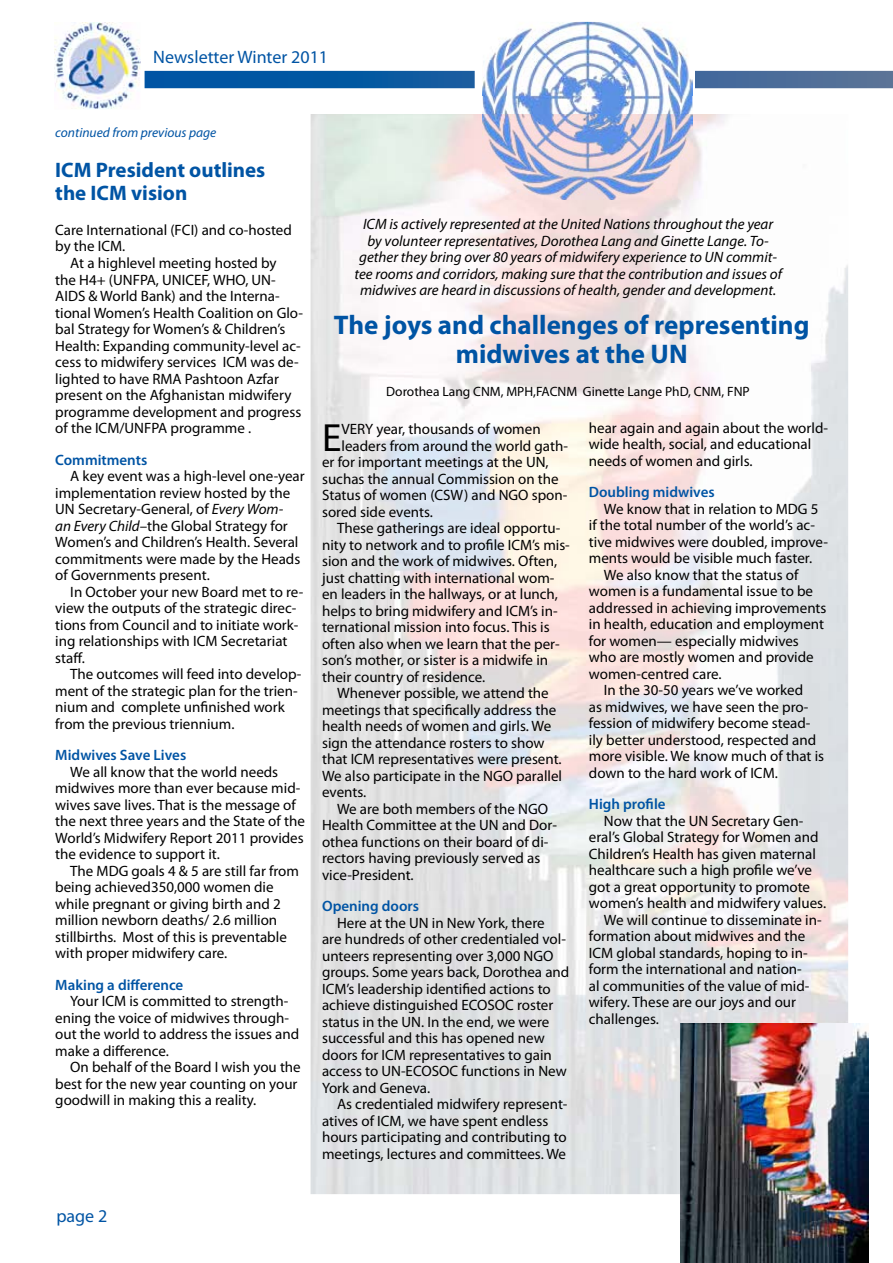
<style>
.page{position:relative;width:893px;height:1263px;background:#fff}
.page>*{position:absolute;margin:0;border:0;box-sizing:border-box;transform-origin:0 0}
.t1{font:39.45px "Myriad Pro";color:#000}
.t2{font:700 27px/29.7px "Myriad Pro";color:#0054a4;text-align:center}
.t3{font:700 21px/23.1px "Myriad Pro";color:#0054a4}
.t4{font:18px "Myriad Pro";color:#0054a4}
.t5{font:15px/16.5px "Myriad Pro";color:#000}
.t6{font:italic 15px/16.5px "Myriad Pro";color:#000;text-align:center}
.t7{font:600 15px "Myriad Pro";color:#0054a4}
.t8{font:13.5px "Myriad Pro";color:#000}
.t9{font:italic 13.5px "Myriad Pro";color:#0054a4}
.s1{font-style:italic}
</style>
<div class="page">
<svg style="left:145px;top:71px;width:748px;height:17px;background:#205f9e"></svg>
<img style="left:54px;top:22px;width:86px;height:87px">
<img style="left:311px;top:114px;width:537px;height:1080px">
<div style="left:475px;top:61px;width:220px;height:35px;background:#fff"></div>
<img style="left:483px;top:22px;width:209px;height:178px">
<img style="left:483px;top:61px;width:209px;height:35px">
<img style="left:681px;top:1023px;width:188px;height:240px">
<p class="t4" style="left:153px;top:46px;width:176px">Newsletter Winter 2011</p>
<p class="t9" style="left:55px;top:124px;width:163px">continued from previous page</p>
<h3 class="t3" style="left:55px;top:158px;width:212px">ICM President outlines the ICM vision</h3>
<p class="t5" style="left:55px;top:221px;width:238px">Care International (FCI) and co-hosted by the ICM.</p>
<p class="t5" style="left:55px;top:254px;width:249px;text-indent:15px">At a highlevel meeting hosted by<br>the H4+ (UNFPA, UNICEF, WHO, UN-AIDS &amp; World Bank) and the Interna&shy;tional Women’s Health Coalition on Glo&shy;bal Strategy for Women’s &amp; Children’s Health: Expanding community-level ac&shy;cess to midwifery services ICM was de&shy;lighted to have RMA Pashtoon Azfar present on the Afghanistan midwifery programme development and progress of the ICM/UNFPA programme .</p>
<p class="t7" style="left:55px;top:450px;width:94px">Commitments</p>
<p class="t5" style="left:55px;top:467px;width:251px;text-indent:15px">A key event was a high-level one-year implementation review hosted by the UN Secretary-General, of <span class="s1">Every Wom-<br>an Every Child</span>–the Global Strategy for Women’s and Children’s Health. Several commitments were made by the Heads of Governments present.</p>
<p class="t5" style="left:55px;top:583px;width:250px;text-indent:15px">In October your new Board met to re&shy;view the outputs of the strategic direc&shy;tions from Council and to initiate work&shy;ing relationships with ICM Secretariat staff.</p>
<p class="t5" style="left:55px;top:665px;width:248px;text-indent:15px">The outcomes will feed into develop&shy;ment of the strategic plan for the trien&shy;nium and complete unfinished work from the previous triennium.</p>
<p class="t7" style="left:55px;top:745px;width:132px">Midwives Save Lives</p>
<p class="t5" style="left:55px;top:763px;width:251px;text-indent:15px">We all know that the world needs midwives more than ever because mid&shy;wives save lives. That is the message of the next three years and the State of the World’s Midwifery Report 2011 provides the evidence to support it.</p>
<p class="t5" style="left:55px;top:862px;width:245px;text-indent:15px">The MDG goals 4 &amp; 5 are still far from being achieved350,000 women die while pregnant or giving birth and 2 million newborn deaths/ 2.6 million stillbirths. Most of this is preventable with proper midwifery care.</p>
<p class="t7" style="left:55px;top:975px;width:130px">Making a difference</p>
<p class="t5" style="left:55px;top:992px;width:245px;text-indent:15px">Your ICM is committed to strength&shy;ening the voice of midwives through&shy;out the world to address the issues and make a difference.</p>
<p class="t5" style="left:55px;top:1058px;width:247px;text-indent:15px">On behalf of the Board I wish you the best for the new year counting on your goodwill in making this a reality.</p>
<p class="t6" style="left:354px;top:216px;width:429px">ICM is actively represented at the United Nations throughout the year by volunteer representatives, Dorothea Lang and Ginette Lange. To&shy;gether they bring over 80 years of midwifery experience to UN commit&shy;tee rooms and corridors, making sure that the contribution and issues of midwives are heard in discussions of health, gender and development.</p>
<h2 class="t2" style="left:334px;top:309px;width:477px">The joys and challenges of representing midwives at the UN</h2>
<p class="t8" style="left:386px;top:383px;width:365px">Dorothea Lang CNM, MPH,FACNM Ginette Lange PhD, CNM, FNP</p>
<h1 class="t1" style="left:322px;top:413px;width:21px">E</h1>
<p class="t5" style="left:341px;top:421px;width:201px">VERY year, thousands of women</p>
<p class="t5" style="left:341px;top:437px;width:228px">leaders from around the world gath-</p>
<p class="t5" style="left:322px;top:454px;width:228px">er for important meetings at the UN,</p>
<p class="t5" style="left:322px;top:470px;width:238px">suchas the annual Commission on the</p>
<p class="t5" style="left:322px;top:487px;width:247px">Status of women (CSW) and NGO spon-</p>
<p class="t5" style="left:322px;top:503px;width:112px">sored side events.</p>
<p class="t5" style="left:337px;top:520px;width:225px">These gatherings are ideal opportu-</p>
<p class="t5" style="left:322px;top:536px;width:249px">nity to network and to profile ICM’s mis-</p>
<p class="t5" style="left:322px;top:553px;width:237px">sion and the work of midwives. Often,</p>
<p class="t5" style="left:322px;top:569px;width:234px">just chatting with international wom-</p>
<p class="t5" style="left:322px;top:586px;width:237px">en leaders in the hallways, or at lunch,</p>
<p class="t5" style="left:322px;top:602px;width:237px">helps to bring midwifery and ICM’s in-</p>
<p class="t5" style="left:322px;top:619px;width:229px">ternational mission into focus. This is</p>
<p class="t5" style="left:322px;top:635px;width:239px">often also when we learn that the per-</p>
<p class="t5" style="left:322px;top:652px;width:228px">son’s mother, or sister is a midwife in</p>
<p class="t5" style="left:322px;top:668px;width:165px">their country of residence.</p>
<p class="t5" style="left:337px;top:685px;width:213px">Whenever possible, we attend the</p>
<p class="t5" style="left:322px;top:701px;width:236px">meetings that specifically address the</p>
<p class="t5" style="left:322px;top:718px;width:231px">health needs of women and girls. We</p>
<p class="t5" style="left:322px;top:734px;width:224px">sign the attendance rosters to show</p>
<p class="t5" style="left:322px;top:751px;width:241px">that ICM representatives were present.</p>
<p class="t5" style="left:322px;top:767px;width:242px">We also participate in the NGO parallel</p>
<p class="t5" style="left:322px;top:784px;width:46px">events.</p>
<p class="t5" style="left:337px;top:800px;width:213px">We are both members of the NGO</p>
<p class="t5" style="left:322px;top:817px;width:236px">Health Committee at the UN and Dor-</p>
<p class="t5" style="left:322px;top:833px;width:228px">othea functions on their board of di-</p>
<p class="t5" style="left:322px;top:850px;width:220px">rectors having previously served as</p>
<p class="t5" style="left:322px;top:866px;width:93px">vice-President.</p>
<p class="t7" style="left:322px;top:897px;width:99px">Opening doors</p>
<p class="t5" style="left:322px;top:914px;width:249px;text-indent:15px">Here at the UN in New York, there<br>are hundreds of other credentialed vol&shy;unteers representing over 3,000 NGO groups. Some years back, Dorothea and ICM’s leadership identified actions to achieve distinguished ECOSOC roster status in the UN. In the end, we were successful and this has opened new doors for ICM representatives to gain access to UN-ECOSOC functions in New York and Geneva.</p>
<p class="t5" style="left:322px;top:1096px;width:247px;text-indent:15px">As credentialed midwifery represent&shy;atives of ICM, we have spent endless hours participating and contributing to meetings, lectures and committees. We</p>
<p class="t5" style="left:589px;top:419px;width:241px">hear again and again about the world&shy;wide health, social, and educational needs of women and girls.</p>
<p class="t7" style="left:589px;top:483px;width:127px">Doubling midwives</p>
<p class="t5" style="left:604px;top:500px;width:216px">We know that in relation to MDG 5</p>
<p class="t5" style="left:589px;top:517px;width:228px">if the total number of the world’s ac-</p>
<p class="t5" style="left:589px;top:533px;width:241px">tive midwives were doubled, improve-</p>
<p class="t5" style="left:589px;top:550px;width:225px">ments would be visible much faster.</p>
<p class="t5" style="left:604px;top:566px;width:196px">We also know that the status of</p>
<p class="t5" style="left:589px;top:583px;width:226px">women is a fundamental issue to be</p>
<p class="t5" style="left:589px;top:599px;width:239px">addressed in achieving improvements</p>
<p class="t5" style="left:589px;top:616px;width:237px">in health, education and employment</p>
<p class="t5" style="left:589px;top:632px;width:212px">for women— especially midwives</p>
<p class="t5" style="left:589px;top:649px;width:226px">who are mostly women and provide</p>
<p class="t5" style="left:589px;top:665px;width:134px">women-centred care.</p>
<p class="t5" style="left:604px;top:682px;width:201px">In the 30-50 years we’ve worked</p>
<p class="t5" style="left:589px;top:698px;width:221px">as midwives, we have seen the pro-</p>
<p class="t5" style="left:589px;top:715px;width:223px">fession of midwifery become stead-</p>
<p class="t5" style="left:589px;top:731px;width:229px">ily better understood, respected and</p>
<p class="t5" style="left:589px;top:748px;width:237px">more visible. We know much of that is</p>
<p class="t5" style="left:589px;top:764px;width:190px">down to the hard work of ICM.</p>
<p class="t7" style="left:589px;top:795px;width:78px">High profile</p>
<p class="t5" style="left:604px;top:812px;width:201px">Now that the UN Secretary Gen-</p>
<p class="t5" style="left:589px;top:829px;width:231px">eral’s Global Strategy for Women and</p>
<p class="t5" style="left:589px;top:845px;width:229px">Children’s Health has given maternal</p>
<p class="t5" style="left:589px;top:862px;width:225px">healthcare such a high profile we’ve</p>
<p class="t5" style="left:589px;top:878px;width:223px">got a great opportunity to promote</p>
<p class="t5" style="left:589px;top:895px;width:239px">women’s health and midwifery values.</p>
<p class="t5" style="left:604px;top:911px;width:219px">We will continue to disseminate in-</p>
<p class="t5" style="left:589px;top:928px;width:218px">formation about midwives and the</p>
<p class="t5" style="left:589px;top:944px;width:220px">ICM global standards, hoping to in-</p>
<p class="t5" style="left:589px;top:961px;width:215px">form the international and nation-</p>
<p class="t5" style="left:589px;top:977px;width:222px">al communities of the value of mid-</p>
<p class="t5" style="left:589px;top:994px;width:209px">wifery. These are our joys and our</p>
<p class="t5" style="left:589px;top:1010px;width:71px">challenges.</p>
<p class="t4" style="left:56px;top:1205px;width:53px">page 2</p>
</div>
